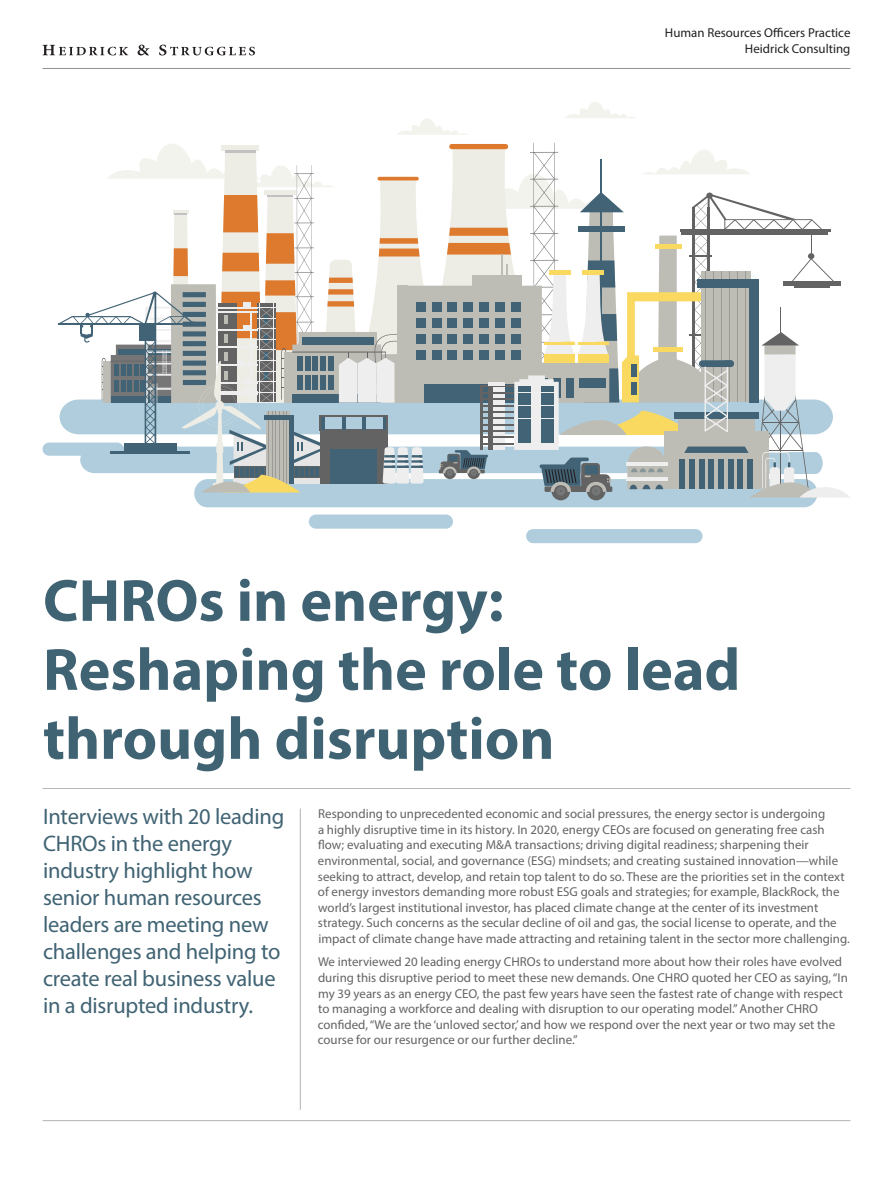
<style>
.page{position:relative;width:893px;height:1188px;background:#fff}
.page>*{position:absolute;margin:0;border:0;box-sizing:border-box;transform-origin:0 0}
.Article_cover_title{font:700 60px/69px "Myriad Pro";color:#406373}
.Article_cover_intro{font:22.5px/27px "Myriad Pro";letter-spacing:-.01em;color:#406373}
.Body_copy{font:12.9px/15.6px "Myriad Pro";color:#636366}
.t1{font:12.9px "Myriad Pro";color:#231f20}
</style>
<div class="page">
<hr style="left:43px;top:68px;width:807px;height:1px;background:#231f20">
<svg style="left:43px;top:45px;width:85px;height:10px"></svg>
<svg style="left:138px;top:45px;width:11px;height:10px"></svg>
<svg style="left:159px;top:45px;width:96px;height:10px"></svg>
<hr style="left:300px;top:809px;width:1px;height:301px;background:#636366">
<hr style="left:43px;top:1120px;width:807px;height:1px;background:#636366">
<hr style="left:43px;top:788px;width:807px;height:1px;background:#636366">
<div style="left:194px;top:479px;width:623px;height:28px;background:#afcddc;border-radius:14px"></div>
<div style="left:309px;top:515px;width:144px;height:14px;background:#afcddc;border-radius:7px"></div>
<div style="left:526px;top:529px;width:176px;height:14px;background:#afcddc;border-radius:7px"></div>
<div style="left:43px;top:443px;width:81px;height:13px;background:#afcddc;border-radius:7px"></div>
<svg style="left:565px;top:102px;width:70px;height:16px"></svg>
<svg style="left:397px;top:118px;width:71px;height:17px"></svg>
<hr style="left:533px;top:143px;width:1px;height:255px;background:#646363">
<hr style="left:554px;top:143px;width:1px;height:255px;background:#646363">
<div style="left:587px;top:482px;width:18px;height:18px;background:#646363;border-radius:50%"></div>
<div style="left:551px;top:482px;width:19px;height:18px;background:#646363;border-radius:50%"></div>
<svg style="left:58px;top:144px;width:791px;height:354px"></svg>
<div style="left:397px;top:286px;width:11px;height:68px;background:#bdbcb5"></div>
<p class="t1" style="left:665px;top:25px;width:187px">Human Resources Officers Practice</p>
<p class="t1" style="left:745px;top:40px;width:107px">Heidrick Consulting</p>
<p class="Article_cover_title" style="left:43px;top:564px;width:699px">CHROs in energy:<br>Reshaping the role to lead through disruption</p>
<p class="Article_cover_intro" style="left:43px;top:802px;width:243px">Interviews with 20 leading<br>CHROs in the energy industry highlight how senior human resources leaders are meeting new challenges and helping to create real business value in a disrupted industry.</p>
<p class="Body_copy" style="left:318px;top:806px;width:533px">Responding to unprecedented economic and social pressures, the energy sector is undergoing<br>a highly disruptive time in its history. In 2020, energy CEOs are focused on generating free cash flow; evaluating and executing M&amp;A transactions; driving digital readiness; sharpening their environmental, social, and governance (ESG) mindsets; and creating sustained innovation—while seeking to attract, develop, and retain top talent to do so. These are the priorities set in the context of energy investors demanding more robust ESG goals and strategies; for example, BlackRock, the world’s largest institutional investor, has placed climate change at the center of its investment strategy. Such concerns as the secular decline of oil and gas, the social license to operate, and the impact of climate change have made attracting and retaining talent in the sector more challenging.</p>
<p class="Body_copy" style="left:318px;top:954px;width:532px">We interviewed 20 leading energy CHROs to understand more about how their roles have evolved during this disruptive period to meet these new demands. One CHRO quoted her CEO as saying, “In my 39 years as an energy CEO, the past few years have seen the fastest rate of change with respect to managing a workforce and dealing with disruption to our operating model.” Another CHRO confided, “We are the ‘unloved sector,’ and how we respond over the next year or two may set the course for our resurgence or our further decline.”</p>
</div>
